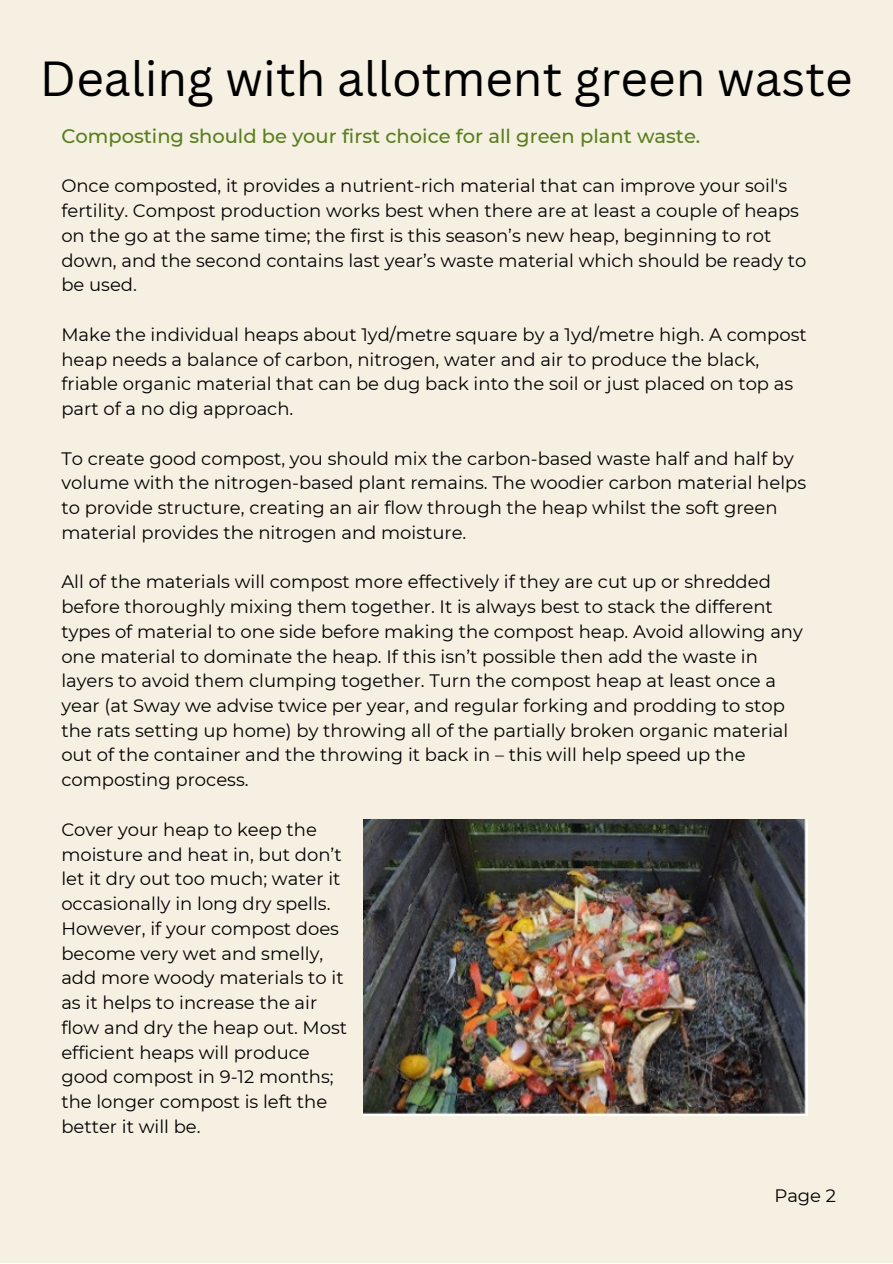
<style>
.page{position:relative;width:893px;height:1264px;background:#fff}
.page>*{position:absolute;margin:0;border:0;box-sizing:border-box;transform-origin:0 0}
.t1{font:48px "Canva Sans";color:#000}
.t2{font:500 19.5px "Montserrat";color:#577f1c}
.t3{font:18px/24.8px "Montserrat";color:#000}
</style>
<div class="page">
<div style="left:0;top:0;width:892px;height:1262px;background:#f6f0e3"></div>
<img style="left:363px;top:819px;width:444px;height:296px">
<h1 class="t1" style="left:40px;top:44px;width:814px">Dealing with allotment green waste</h1>
<p class="t2" style="left:61px;top:124px;width:640px">Composting should be your first choice for all green plant waste.</p>
<p class="t3" style="left:61px;top:173px;width:746px">Once composted, it provides a nutrient-rich material that can improve your soil's fertility. Compost production works best when there are at least a couple of heaps on the go at the same time; the first is this season’s new heap, beginning to rot down, and the second contains last year’s waste material which should be ready to be used.</p>
<p class="t3" style="left:61px;top:322px;width:747px">Make the individual heaps about 1yd/metre square by a 1yd/metre high. A compost heap needs a balance of carbon, nitrogen, water and air to produce the black, friable organic material that can be dug back into the soil or just placed on top as part of a no dig approach.</p>
<p class="t3" style="left:61px;top:446px;width:746px">To create good compost, you should mix the carbon-based waste half and half by volume with the nitrogen-based plant remains. The woodier carbon material helps to provide structure, creating an air flow through the heap whilst the soft green material provides the nitrogen and moisture.</p>
<p class="t3" style="left:61px;top:569px;width:743px">All of the materials will compost more effectively if they are cut up or shredded before thoroughly mixing them together. It is always best to stack the different types of material to one side before making the compost heap. Avoid allowing any one material to dominate the heap. If this isn’t possible then add the waste in layers to avoid them clumping together. Turn the compost heap at least once a year (at Sway we advise twice per year, and regular forking and prodding to stop the rats setting up home) by throwing all of the partially broken organic material out of the container and the throwing it back in – this will help speed up the composting process.</p>
<p class="t3" style="left:61px;top:817px;width:287px">Cover your heap to keep the moisture and heat in, but don’t let it dry out too much; water it occasionally in long dry spells.<br>However, if your compost does become very wet and smelly, add more woody materials to it as it helps to increase the air flow and dry the heap out. Most efficient heaps will produce good compost in 9-12 months; the longer compost is left the better it will be.</p>
<p class="t3" style="left:774px;top:1183px;width:63px">Page 2</p>
</div>
